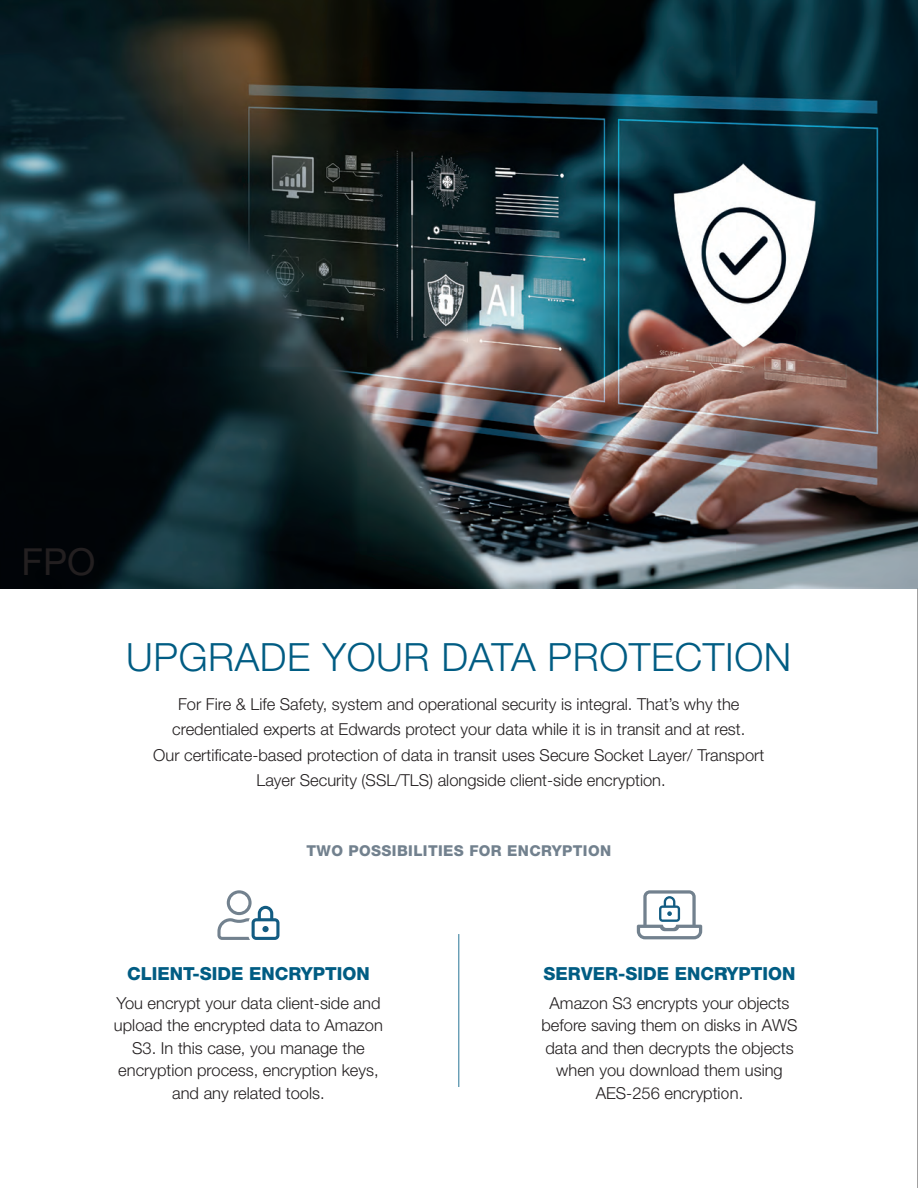
<style>
.page{position:relative;width:918px;height:1188px;background:#fff}
.page>*{position:absolute;margin:0;border:0;box-sizing:border-box;transform-origin:0 0}
.t1{font:300 39px "Helvetica Neue LT Std";letter-spacing:.015em;color:#005c83}
.t2{font:37.35px "Helvetica Neue LT Std";color:#231f20}
.t3{font:800 18px "Helvetica Neue LT Std";color:#005c83}
.t4{font:300 16.5px/22.5px "Helvetica Neue LT Std";color:#231f20;text-align:center}
.t5{font:800 15px "Helvetica Neue LT Std";letter-spacing:.025em;color:#72818e}
</style>
<div class="page">
<hr style="left:459px;top:934px;width:1px;height:153px;background:#005c83">
<svg style="left:217px;top:890px;width:62px;height:50px"></svg>
<svg style="left:637px;top:890px;width:65px;height:49px"></svg>
<hr style="left:917px;top:589px;width:1px;height:599px;background:#231f20">
<img style="left:0;top:0;width:918px;height:589px">
<hr style="left:917px;top:787px;width:1px;height:401px;background:#fff">
<svg style="left:917px;top:808px;width:1px;height:380px"></svg>
<h2 class="t2" style="left:22px;top:540px;width:75px">FPO</h2>
<h1 class="t1" style="left:126px;top:633px;width:667px">UPGRADE YOUR DATA PROTECTION</h1>
<p class="t4" style="left:153px;top:691px;width:612px;line-height:25.5px">For Fire &amp; Life Safety, system and operational security is integral. That’s why the credentialed experts at Edwards protect your data while it is in transit and at rest.<br>Our certificate-based protection of data in transit uses Secure Socket Layer/ Transport Layer Security (SSL/TLS) alongside client-side encryption.</p>
<p class="t5" style="left:306px;top:842px;width:306px">TWO POSSIBILITIES FOR ENCRYPTION</p>
<p class="t3" style="left:127px;top:963px;width:244px">CLIENT-SIDE ENCRYPTION</p>
<p class="t4" style="left:114px;top:991px;width:270px">You encrypt your data client-side and upload the encrypted data to Amazon S3. In this case, you manage the encryption process, encryption keys, and any related tools.</p>
<p class="t3" style="left:544px;top:963px;width:253px">SERVER-SIDE ENCRYPTION</p>
<p class="t4" style="left:542px;top:991px;width:258px">Amazon S3 encrypts your objects before saving them on disks in AWS data and then decrypts the objects when you download them using<br>AES-256 encryption.</p>
</div>
